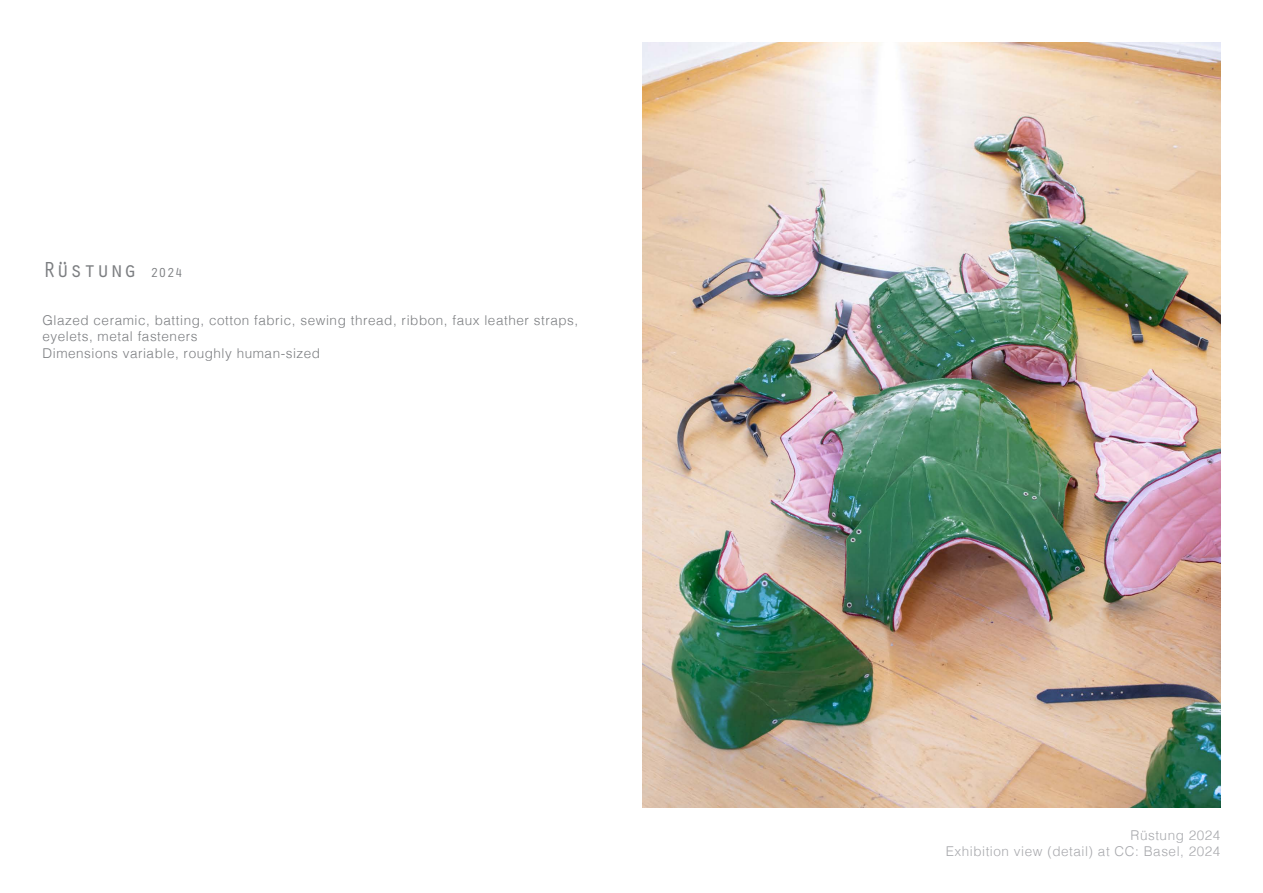
<style>
.page{position:relative;width:1263px;height:893px;background:#fff}
.page>*{position:absolute;margin:0;border:0;box-sizing:border-box;transform-origin:0 0}
.t1{font:22.5px "Orator Std";color:#7c7e81}
.t2{font:300 13.5px/16.2px "Helvetica";letter-spacing:.04em;color:#7c7e81}
.t3{font:300 13.5px/16.2px "Helvetica";letter-spacing:.04em;color:#a8a9ad;text-align:right}
.s1{font-size:13.5px}
</style>
<div class="page">
<img style="left:642px;top:43px;width:578px;height:765px">
<h1 class="t1" style="left:43px;top:253px;width:142px">Rüstung <span class="s1">2024</span></h1>
<p class="t2" style="left:43px;top:311px;width:537px">Glazed ceramic, batting, cotton fabric, sewing thread, ribbon, faux leather straps, eyelets, metal fasteners<br>Dimensions variable, roughly human-sized</p>
<p class="t3" style="left:946px;top:826px;width:276px">Rüstung 2024<br>Exhibition view (detail) at CC: Basel, 2024</p>
</div>
